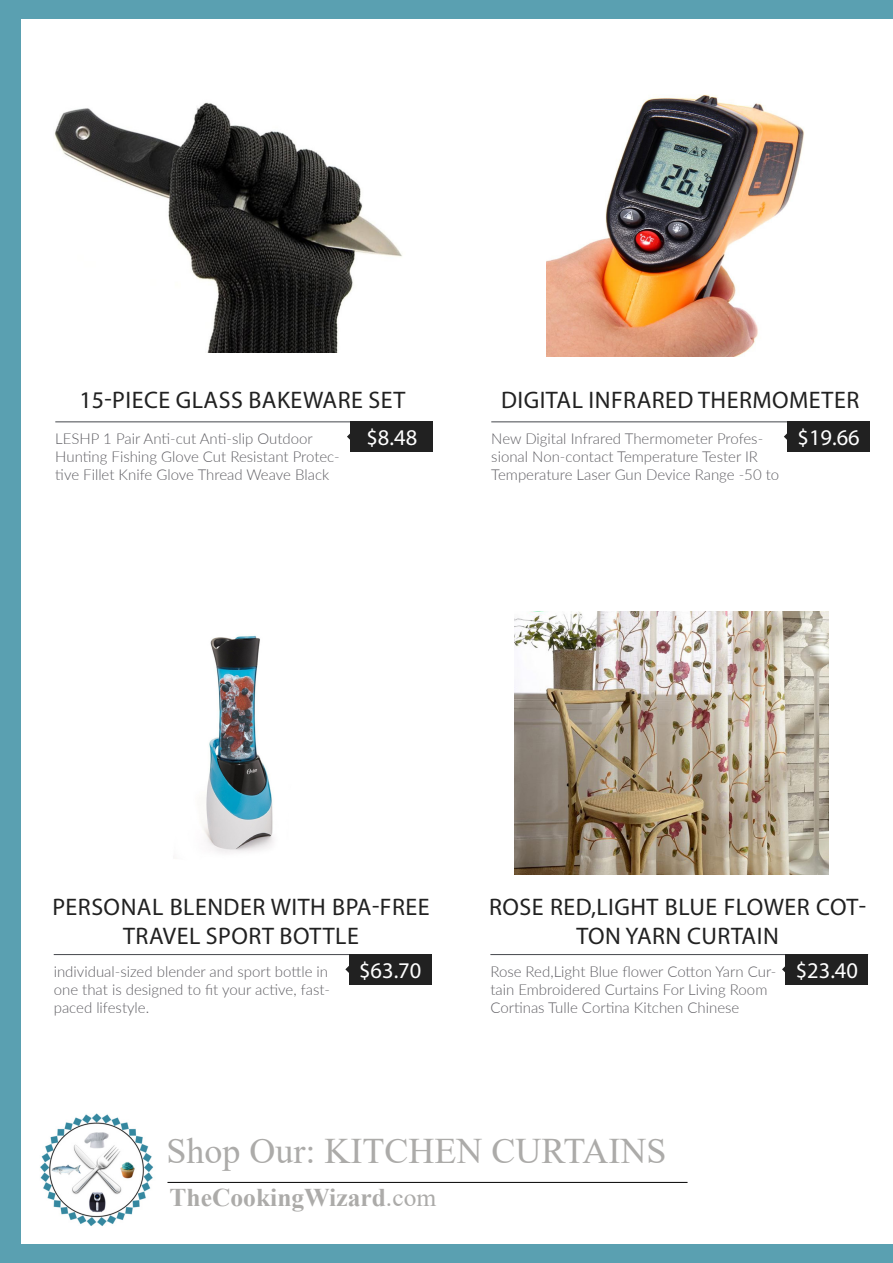
<style>
.page{position:relative;width:893px;height:1263px;background:#5aa0b1}
.page>*{position:absolute;margin:0;border:0;box-sizing:border-box;transform-origin:0 0}
.t1{font:36px "Times New Roman";color:#acaba9}
.t2{font:700 25.5px "Times New Roman";color:#acaba9}
.t3{font:24px/28.8px "Myriad Pro";letter-spacing:.02em;color:#212121;text-align:center}
.t4{font:22.5px "Myriad Pro";color:#fff}
.t5{font:300 15px/18px "Lato";color:#605f64}
.s1{font-weight:400}
</style>
<div class="page">
<div style="left:21px;top:19px;width:872px;height:1225px;background:#fff"></div>
<img style="left:40px;top:1113px;width:114px;height:113px">
<hr style="left:55px;top:421px;width:378px;height:1px;background:#45474c">
<hr style="left:54px;top:954px;width:377px;height:1px;background:#45474c">
<hr style="left:490px;top:954px;width:378px;height:1px;background:#45474c">
<hr style="left:491px;top:421px;width:378px;height:1px;background:#45474c">
<img style="left:54px;top:102px;width:348px;height:251px">
<img style="left:203px;top:635px;width:71px;height:218px">
<img style="left:514px;top:611px;width:315px;height:264px">
<img style="left:547px;top:95px;width:257px;height:262px">
<div style="left:351px;top:421px;width:82px;height:31px;background:#212121"></div>
<div style="left:349px;top:954px;width:82px;height:30px;background:#212121"></div>
<div style="left:786px;top:954px;width:82px;height:30px;background:#212121"></div>
<div style="left:787px;top:421px;width:83px;height:31px;background:#212121"></div>
<svg style="left:347px;top:433px;width:4px;height:7px"></svg>
<svg style="left:345px;top:966px;width:4px;height:7px"></svg>
<svg style="left:782px;top:966px;width:4px;height:7px"></svg>
<svg style="left:784px;top:433px;width:3px;height:7px"></svg>
<hr style="left:167px;top:1182px;width:520px;height:1px;background:#000">
<p class="t3" style="left:80px;top:385px;width:327px">15-PIECE GLASS BAKEWARE SET</p>
<p class="t3" style="left:501px;top:385px;width:360px">DIGITAL INFRARED THERMOMETER</p>
<p class="t5" style="left:55px;top:429px;width:286px">LESHP 1 Pair Anti-cut Anti-slip Outdoor<br>Hunting Fishing Glove Cut Resistant Protec&shy;tive Fillet Knife Glove Thread Weave Black</p>
<p class="t4" style="left:366px;top:424px;width:52px">$8.48</p>
<p class="t5" style="left:491px;top:429px;width:289px">New Digital Infrared Thermometer Profes&shy;sional Non-contact Temperature Tester IR<br>Temperature Laser Gun Device Range -50 to</p>
<p class="t4" style="left:797px;top:424px;width:64px">$19.66</p>
<p class="t3" style="left:52px;top:892px;width:379px">PERSONAL BLENDER WITH BPA-FREE<br>TRAVEL SPORT BOTTLE</p>
<p class="t3" style="left:489px;top:892px;width:379px">ROSE RED,LIGHT BLUE FLOWER COT-<br>TON YARN CURTAIN</p>
<p class="t4" style="left:359px;top:956px;width:64px">$63.70</p>
<p class="t4" style="left:796px;top:956px;width:64px">$23.40</p>
<p class="t5" style="left:54px;top:962px;width:278px">individual-sized blender and sport bottle in one that is designed to fit your active, fast&shy;paced lifestyle.</p>
<p class="t5" style="left:490px;top:962px;width:287px">Rose Red,Light Blue flower Cotton Yarn Cur&shy;tain Embroidered Curtains For Living Room<br>Cortinas Tulle Cortina Kitchen Chinese</p>
<p class="t1" style="left:167px;top:1125px;width:501px">Shop Our: KITCHEN CURTAINS</p>
<p class="t2" style="left:170px;top:1179px;width:268px">TheCookingWizard<span class="s1">.com</span></p>
</div>
